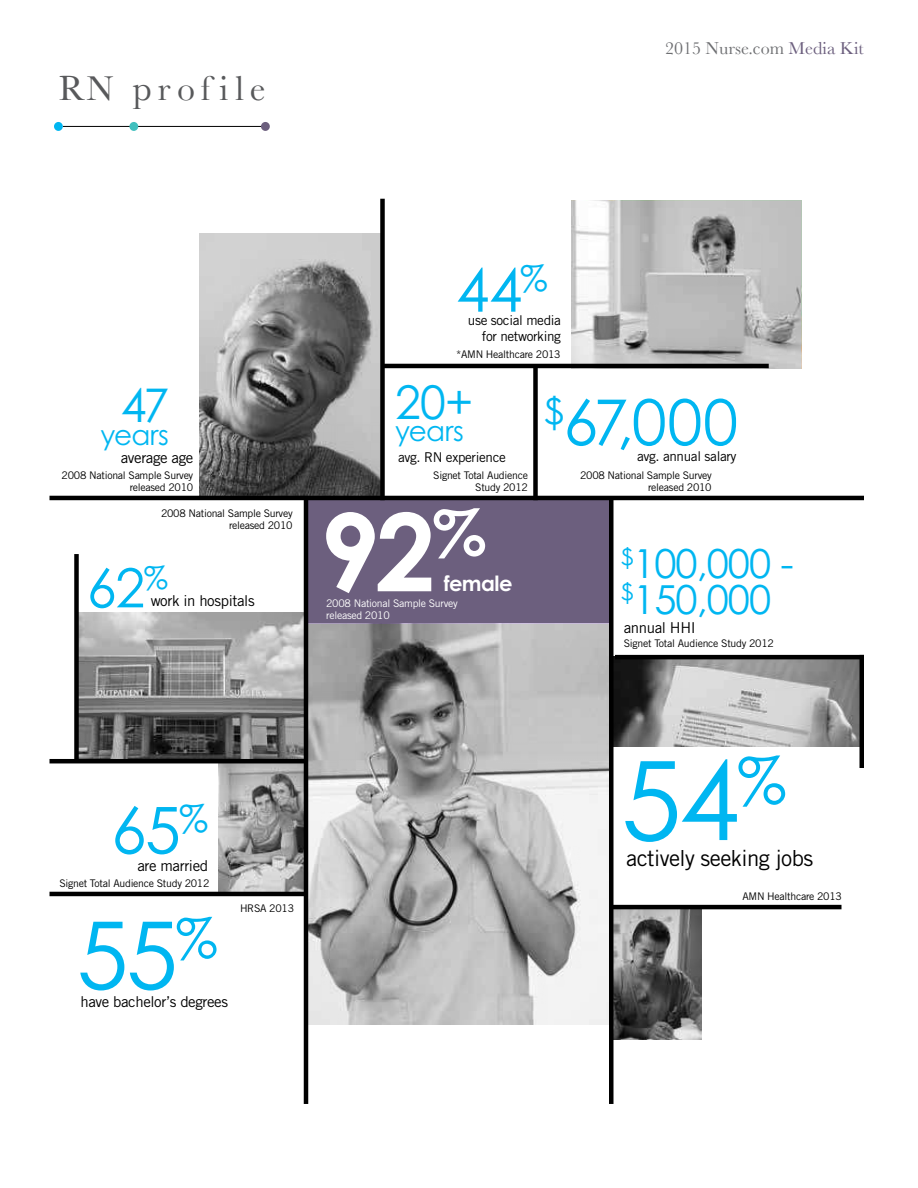
<style>
.page{position:relative;width:918px;height:1188px;background:#fff}
.page>*{position:absolute;margin:0;border:0;box-sizing:border-box;transform-origin:0 0}
.t1{font:109.8px "Century Gothic Std";color:#00b6f1}
.t2{font:700 107.85px "Century Gothic Std";color:#fff}
.t3{font:93.6px "Century Gothic Std";color:#00b6f1}
.t4{font:64.5px "Century Gothic Std";color:#00b6f1}
.t5{font:63px "Century Gothic Std";color:#00b6f1}
.t6{font:700 62.85px "Century Gothic Std";color:#fff}
.t7{font:60px "Century Gothic Std";color:#00b6f1}
.t8{font:53.85px "Century Gothic Std";color:#00b6f1}
.t9{font:46.5px "Century Gothic Std";color:#00b6f1}
.t10{font:40.05px/35.5px "Century Gothic Std";letter-spacing:-.025em;color:#00b6f1}
.t11{font:36px "Baskerville";letter-spacing:.165em;color:#58595b}
.t12{font:27.9px "Century Gothic Std";letter-spacing:-.02em;color:#00b6f1}
.t13{font:22.2px "Trade Gothic LT Pro";letter-spacing:-.025em;color:#000}
.t14{font:700 21px "Century Gothic Std";letter-spacing:-.025em;color:#fff}
.t15{font:18px "Baskerville";color:#6d6e71}
.t16{font:15px "Trade Gothic LT Pro";letter-spacing:-.025em;color:#000}
.t17{font:13.5px/16.2px "Trade Gothic LT Pro";letter-spacing:-.025em;color:#000;text-align:right}
.t18{font:10.5px/12px "Trade Gothic LT Pro";letter-spacing:-.025em;color:#000;text-align:right}
.t19{font:10.5px "Trade Gothic LT Pro";letter-spacing:-.025em;color:#fff}
.s1{color:#6c5f7e}
</style>
<div class="page">
<svg style="left:701px;top:909px;width:2px;height:131px"></svg>
<img style="left:614px;top:909px;width:87px;height:131px">
<img style="left:218px;top:763px;width:86px;height:128px">
<img style="left:614px;top:656px;width:246px;height:91px">
<img style="left:571px;top:201px;width:230px;height:167px">
<div style="left:306px;top:498px;width:305px;height:126px;background:#6c5f7e"></div>
<img style="left:308px;top:624px;width:301px;height:400px">
<img style="left:79px;top:613px;width:225px;height:146px">
<img style="left:199px;top:234px;width:181px;height:262px">
<hr style="left:860px;top:655px;width:4px;height:113px;background:#000">
<hr style="left:50px;top:496px;width:814px;height:4px;background:#000">
<hr style="left:615px;top:655px;width:249px;height:4px;background:#000">
<hr style="left:611px;top:905px;width:231px;height:4px;background:#000">
<hr style="left:50px;top:759px;width:255px;height:4px;background:#000">
<hr style="left:50px;top:892px;width:255px;height:4px;background:#000">
<hr style="left:304px;top:498px;width:4px;height:606px;background:#000">
<div style="left:380px;top:199px;width:5px;height:301px;background:#000"></div>
<div style="left:533px;top:366px;width:5px;height:134px;background:#000"></div>
<div style="left:74px;top:554px;width:5px;height:207px;background:#000"></div>
<hr style="left:381px;top:364px;width:388px;height:4px;background:#000">
<div style="left:609px;top:498px;width:5px;height:606px;background:#000"></div>
<hr style="left:63px;top:126px;width:202px;height:1px;background:#000">
<div style="left:54px;top:122px;width:9px;height:9px;background:#00b6f1;border-radius:50%"></div>
<div style="left:261px;top:122px;width:9px;height:9px;background:#6c5f7e;border-radius:50%"></div>
<div style="left:129px;top:122px;width:9px;height:9px;background:#41c0be;border-radius:50%"></div>
<h3 class="t11" style="left:59px;top:67px;width:208px">RN profile</h3>
<h3 class="t9" style="left:121px;top:377px;width:50px">47</h3>
<h3 class="t12" style="left:101px;top:418px;width:70px">years</h3>
<h3 class="t16" style="left:121px;top:449px;width:74px">average age</h3>
<h3 class="t7" style="left:456px;top:253px;width:93px">44<sup>%</sup></h3>
<p class="t17" style="left:468px;top:312px;width:95px">use social media for networking</p>
<p class="t18" style="left:456px;top:348px;width:106px">*AMN Healthcare 2013</p>
<h3 class="t15" style="left:665px;top:37px;width:200px">2015 Nurse.com <span class="s1">Media Kit</span></h3>
<h3 class="t9" style="left:395px;top:374px;width:80px">20+</h3>
<h3 class="t12" style="left:395px;top:414px;width:70px">years</h3>
<p class="t17" style="left:398px;top:449px;width:109px">avg. RN experience</p>
<h3 class="t5" style="left:544px;top:384px;width:196px"><sup>$</sup>67,000</h3>
<p class="t17" style="left:637px;top:448px;width:101px">avg. annual salary</p>
<p class="t18" style="left:62px;top:470px;width:133px">2008 National Sample Survey released 2010</p>
<p class="t18" style="left:580px;top:469px;width:133px">2008 National Sample Survey released 2010</p>
<p class="t18" style="left:433px;top:469px;width:96px">Signet Total Audience<br>Study 2012</p>
<p class="t18" style="left:161px;top:507px;width:133px">2008 National Sample Survey released 2010</p>
<h3 class="t8" style="left:87px;top:555px;width:83px">62<sup>%</sup></h3>
<h3 class="t16" style="left:151px;top:592px;width:105px">work in hospitals</h3>
<h3 class="t6" style="left:432px;top:493px;width:56px">%</h3>
<h3 class="t14" style="left:444px;top:571px;width:70px">female</h3>
<h2 class="t2" style="left:320px;top:485px;width:118px">92</h2>
<p class="t19" style="left:326px;top:609px;width:65px">released 2010</p>
<p class="t19" style="left:326px;top:597px;width:133px">2008 National Sample Survey</p>
<h3 class="t4" style="left:111px;top:791px;width:99px">65<sup>%</sup></h3>
<h3 class="t16" style="left:137px;top:856px;width:72px">are married</h3>
<p class="t18" style="left:59px;top:877px;width:152px">Signet Total Audience Study 2012</p>
<h3 class="t3" style="left:76px;top:898px;width:143px">55<sup>%</sup></h3>
<h3 class="t16" style="left:81px;top:993px;width:149px">have bachelor’s degrees</h3>
<p class="t18" style="left:240px;top:902px;width:56px">HRSA 2013</p>
<h3 class="t10" style="left:621px;top:546px;width:174px"><sup>$</sup>100,000 - <sup>$</sup>150,000</h3>
<h3 class="t16" style="left:624px;top:618px;width:74px">annual HHI</h3>
<p class="t18" style="left:624px;top:638px;width:152px">Signet Total Audience Study 2012</p>
<h1 class="t1" style="left:621px;top:734px;width:167px">54<sup>%</sup></h1>
<h3 class="t13" style="left:626px;top:844px;width:189px">actively seeking jobs</h3>
<p class="t18" style="left:742px;top:890px;width:101px">AMN Healthcare 2013</p>
</div>
